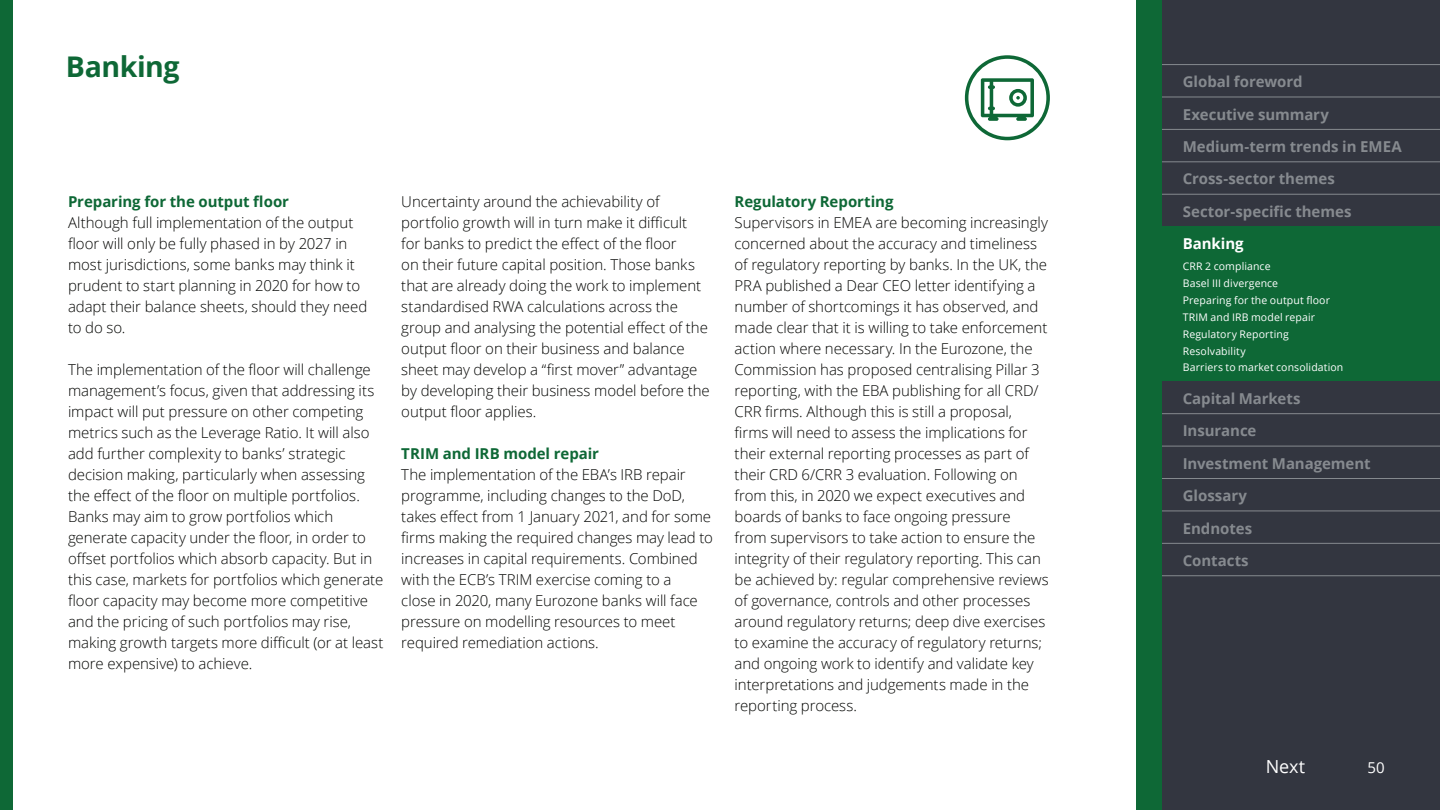
<style>
.page{position:relative;width:1440px;height:810px;background:#fff}
.page>*{position:absolute;margin:0;border:0;box-sizing:border-box;transform-origin:0 0}
.t1{font:700 28.5px "Open Sans";letter-spacing:-.015em;color:#0e6836}
.t2{font:18px "Open Sans";color:#fff}
.t3{font:300 15px/21px "Open Sans";letter-spacing:-.005em;color:#040503}
.t4{font:700 15px/32.4px "Open Sans";letter-spacing:-.005em;color:#868a8f}
.t5{font:700 15px "Open Sans";letter-spacing:-.005em;color:#0e6836}
.t6{font:700 15px "Open Sans";letter-spacing:-.005em;color:#fff}
.t7{font:15px "Open Sans";color:#fff}
.t8{font:10.5px/16.8px "Open Sans";letter-spacing:.01em;color:#fff}
</style>
<div class="page">
<div style="left:1162px;top:0;width:278px;height:810px;background:#333640"></div>
<div style="left:1162px;top:227px;width:278px;height:154px;background:#0e6836"></div>
<hr style="left:1162px;top:413px;width:278px;height:1px;background:#868a8f">
<hr style="left:1162px;top:446px;width:278px;height:1px;background:#868a8f">
<hr style="left:1162px;top:478px;width:278px;height:1px;background:#868a8f">
<hr style="left:1162px;top:511px;width:278px;height:1px;background:#868a8f">
<hr style="left:1162px;top:543px;width:278px;height:1px;background:#868a8f">
<hr style="left:1162px;top:64px;width:278px;height:1px;background:#868a8f">
<hr style="left:1162px;top:97px;width:278px;height:1px;background:#868a8f">
<hr style="left:1162px;top:129px;width:278px;height:1px;background:#868a8f">
<hr style="left:1162px;top:161px;width:278px;height:1px;background:#868a8f">
<hr style="left:1162px;top:194px;width:278px;height:1px;background:#868a8f">
<hr style="left:1162px;top:575px;width:278px;height:1px;background:#868a8f">
<div style="left:1136px;top:0;width:26px;height:810px;background:#0e6836"></div>
<div style="left:0;top:0;width:13px;height:810px;background:#0e6836"></div>
<svg style="left:965px;top:55px;width:85px;height:85px"></svg>
<h1 class="t1" style="left:66px;top:47px;width:115px">Banking</h1>
<p class="t5" style="left:68px;top:191px;width:223px">Preparing for the output floor</p>
<p class="t3" style="left:68px;top:212px;width:301px">Although full implementation of the output floor will only be fully phased in by 2027 in most jurisdictions, some banks may think it prudent to start planning in 2020 for how to adapt their balance sheets, should they need to do so.</p>
<p class="t3" style="left:68px;top:359px;width:317px">The implementation of the floor will challenge management’s focus, given that addressing its impact will put pressure on other competing metrics such as the Leverage Ratio. It will also add further complexity to banks’ strategic decision making, particularly when assessing the effect of the floor on multiple portfolios.<br>Banks may aim to grow portfolios which generate capacity under the floor, in order to offset portfolios which absorb capacity. But in this case, markets for portfolios which generate floor capacity may become more competitive and the pricing of such portfolios may rise, making growth targets more difficult (or at least more expensive) to achieve.</p>
<p class="t3" style="left:401px;top:191px;width:310px">Uncertainty around the achievability of portfolio growth will in turn make it difficult for banks to predict the effect of the floor<br>on their future capital position. Those banks that are already doing the work to implement standardised RWA calculations across the group and analysing the potential effect of the output floor on their business and balance sheet may develop a “first mover” advantage by developing their business model before the output floor applies.</p>
<p class="t5" style="left:401px;top:443px;width:199px">TRIM and IRB model repair</p>
<p class="t3" style="left:401px;top:464px;width:313px">The implementation of the EBA’s IRB repair programme, including changes to the DoD, takes effect from 1 January 2021, and for some firms making the required changes may lead to increases in capital requirements. Combined with the ECB’s TRIM exercise coming to a<br>close in 2020, many Eurozone banks will face pressure on modelling resources to meet required remediation actions.</p>
<p class="t5" style="left:735px;top:191px;width:160px">Regulatory Reporting</p>
<p class="t3" style="left:735px;top:212px;width:316px">Supervisors in EMEA are becoming increasingly concerned about the accuracy and timeliness of regulatory reporting by banks. In the UK, the PRA published a Dear CEO letter identifying a number of shortcomings it has observed, and made clear that it is willing to take enforcement action where necessary. In the Eurozone, the Commission has proposed centralising Pillar 3 reporting, with the EBA publishing for all CRD/ CRR firms. Although this is still a proposal, firms will need to assess the implications for their external reporting processes as part of their CRD 6/CRR 3 evaluation. Following on from this, in 2020 we expect executives and boards of banks to face ongoing pressure<br>from supervisors to take action to ensure the integrity of their regulatory reporting. This can be achieved by: regular comprehensive reviews of governance, controls and other processes around regulatory returns; deep dive exercises to examine the accuracy of regulatory returns; and ongoing work to identify and validate key interpretations and judgements made in the reporting process.</p>
<p class="t4" style="left:1183px;top:65px;width:221px">Global foreword<br>Executive summary<br>Medium-term trends in EMEA<br>Cross‑sector themes<br>Sector-specific themes</p>
<p class="t6" style="left:1183px;top:233px;width:62px">Banking</p>
<p class="t8" style="left:1183px;top:258px;width:162px">CRR 2 compliance<br>Basel III divergence<br>Preparing for the output floor<br>TRIM and IRB model repair<br>Regulatory Reporting<br>Resolvability<br>Barriers to market consolidation</p>
<p class="t4" style="left:1183px;top:382px;width:189px">Capital Markets<br>Insurance<br>Investment Management<br>Glossary<br>Endnotes<br>Contacts</p>
<p class="t2" style="left:1266px;top:754px;width:41px">Next</p>
<p class="t7" style="left:1367px;top:757px;width:19px">50</p>
</div>
